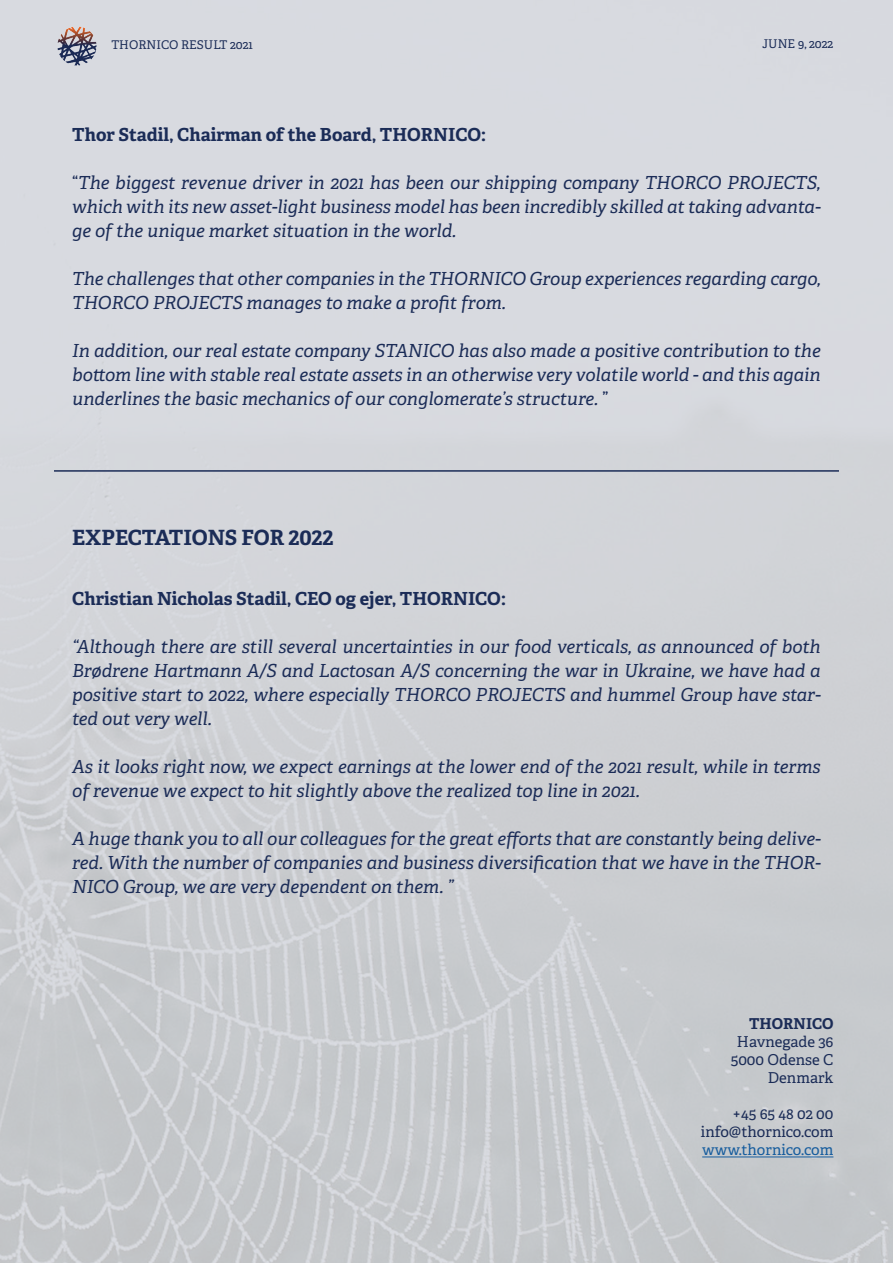
<style>
.page{position:relative;width:893px;height:1263px;background:#fff}
.page>*{position:absolute;margin:0;border:0;box-sizing:border-box;transform-origin:0 0}
.t1{font:700 21px "Adelle";letter-spacing:-.005em;color:#1b2c57}
.t2{font:italic 18px/24px "Adelle";color:#1b2c57;text-align:justify}
.t3{font:700 18px "Adelle";color:#1b2c57}
.t4{font:15px/18px "Adelle";color:#1b2c57;text-align:right}
.t5{font:15px "Adelle";color:#175d9e}
.t6{font:700 15px "Adelle";color:#1b2c57}
.t7{font:12px "Adelle";color:#1b2c57}
.s1{font-style:normal}
</style>
<div class="page">
<img style="left:0;top:0;width:893px;height:1263px">
<img style="left:56px;top:24px;width:43px;height:43px">
<hr style="left:702px;top:1156px;width:131px;height:1px;background:#175d9e">
<hr style="left:54px;top:470px;width:785px;height:2px;background:#1b2c57">
<p class="t7" style="left:111px;top:38px;width:143px">THORNICO RESULT 2021</p>
<p class="t7" style="left:762px;top:37px;width:73px">JUNE 9, 2022</p>
<p class="t3" style="left:72px;top:123px;width:415px">Thor Stadil, Chairman of the Board, THORNICO:</p>
<p class="t2" style="left:72px;top:171px;width:750px"><span class="s1">“</span>The biggest revenue driver in 2021 has been our shipping company THORCO PROJECTS, which with its new asset-light business model has been incredibly skilled at taking advanta&shy;ge of the unique market situation in the world.</p>
<p class="t2" style="left:72px;top:267px;width:750px">The challenges that other companies in the THORNICO Group experiences regarding cargo,<br>THORCO PROJECTS manages to make a profit from.</p>
<p class="t2" style="left:72px;top:339px;width:750px">In addition, our real estate company STANICO has also made a positive contribution to the bottom line with stable real estate assets in an otherwise very volatile world - and this again underlines the basic mechanics of our conglomerate’s structure. <span class="s1">”</span></p>
<p class="t1" style="left:72px;top:524px;width:263px">EXPECTATIONS FOR 2022</p>
<p class="t3" style="left:72px;top:587px;width:435px">Christian Nicholas Stadil, CEO og ejer, THORNICO:</p>
<p class="t2" style="left:72px;top:634px;width:750px">“Although there are still several uncertainties in our food verticals, as announced of both Brødrene Hartmann A/S and Lactosan A/S concerning the war in Ukraine, we have had a positive start to 2022, where especially THORCO PROJECTS and hummel Group have star&shy;ted out very well.</p>
<p class="t2" style="left:72px;top:754px;width:750px">As it looks right now, we expect earnings at the lower end of the 2021 result, while in terms of revenue we expect to hit slightly above the realized top line in 2021.</p>
<p class="t2" style="left:72px;top:826px;width:750px">A huge thank you to all our colleagues for the great efforts that are constantly being delive&shy;red. With the number of companies and business diversification that we have in the THOR-NICO Group, we are very dependent on them. ”</p>
<p class="t6" style="left:749px;top:1014px;width:86px">THORNICO</p>
<p class="t4" style="left:731px;top:1033px;width:104px">Havnegade 36<br>5000 Odense C<br>Denmark</p>
<p class="t4" style="left:701px;top:1105px;width:134px">+45 65 48 02 00 info@thornico.com</p>
<p class="t5" style="left:702px;top:1141px;width:133px">www.thornico.com</p>
</div>
